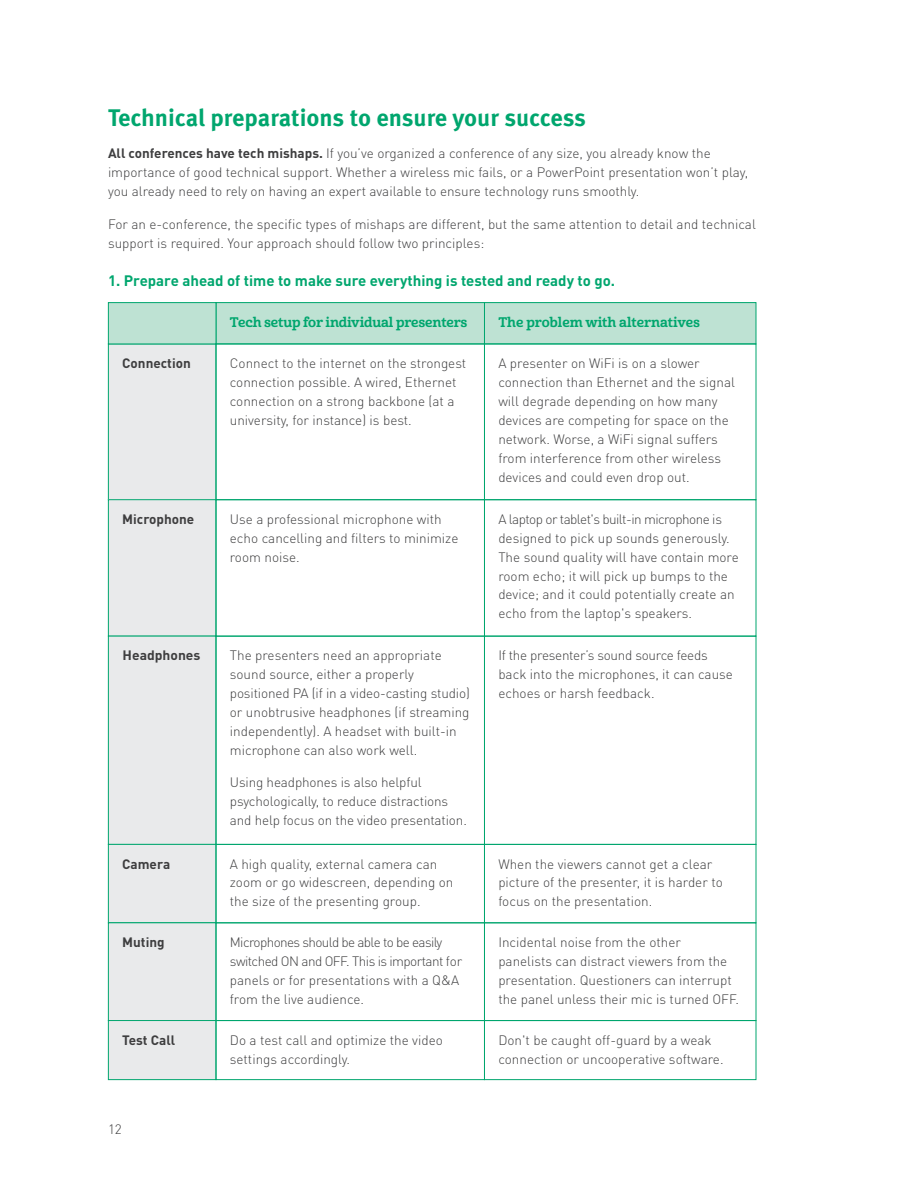
<style>
.page{position:relative;width:918px;height:1188px;background:#fff}
.page>*{position:absolute;margin:0;border:0;box-sizing:border-box;transform-origin:0 0}
.t1{font:700 24px "Meta Pro";letter-spacing:-.005em;color:#00a66e}
.t2{font:700 15px "DIN Pro";color:#00a66e}
.t3{font:300 13.5px/18.9px "DIN Pro";color:#3e3e3f}
.t4{font:300 13.5px/18.9px "DIN Pro";letter-spacing:-.04em;color:#3e3e3f}
.t5{font:13.5px "Cabrito Nor Bol";letter-spacing:-.01em;color:#00a66e}
.t6{font:700 13.5px "DIN Pro";color:#3e3e3f}
.s1{font-weight:700}
</style>
<div class="page">
<div style="left:108px;top:344px;width:108px;height:156px;background:#e9eaeb"></div>
<div style="left:108px;top:344px;width:108px;height:156px;border:1px solid #00a66e"></div>
<div style="left:216px;top:303px;width:268px;height:41px;background:#bee2d3"></div>
<div style="left:216px;top:302px;width:269px;height:42px;border:1px solid #00a66e"></div>
<div style="left:108px;top:302px;width:108px;height:42px;background:#bee2d3;border:1px solid #00a66e"></div>
<div style="left:484px;top:303px;width:272px;height:41px;background:#bee2d3"></div>
<div style="left:484px;top:302px;width:272px;height:42px;border:1px solid #00a66e"></div>
<div style="left:108px;top:500px;width:108px;height:136px;background:#e9eaeb"></div>
<div style="left:108px;top:499px;width:108px;height:138px;border:1px solid #00a66e"></div>
<div style="left:108px;top:636px;width:108px;height:208px;background:#e9eaeb"></div>
<div style="left:108px;top:636px;width:108px;height:209px;border:1px solid #00a66e"></div>
<div style="left:108px;top:844px;width:108px;height:79px;background:#e9eaeb"></div>
<div style="left:108px;top:844px;width:108px;height:79px;border:1px solid #00a66e"></div>
<div style="left:108px;top:923px;width:108px;height:98px;background:#e9eaeb"></div>
<div style="left:108px;top:922px;width:108px;height:99px;border:1px solid #00a66e"></div>
<div style="left:108px;top:1021px;width:108px;height:59px;background:#e9eaeb"></div>
<div style="left:108px;top:1020px;width:108px;height:60px;border:1px solid #00a66e"></div>
<div style="left:216px;top:499px;width:269px;height:138px;border:1px solid #00a66e"></div>
<div style="left:484px;top:499px;width:272px;height:138px;border:1px solid #00a66e"></div>
<div style="left:216px;top:636px;width:269px;height:209px;border:1px solid #00a66e"></div>
<div style="left:484px;top:636px;width:272px;height:209px;border:1px solid #00a66e"></div>
<div style="left:216px;top:844px;width:269px;height:79px;border:1px solid #00a66e"></div>
<div style="left:484px;top:844px;width:272px;height:79px;border:1px solid #00a66e"></div>
<div style="left:216px;top:922px;width:269px;height:99px;border:1px solid #00a66e"></div>
<div style="left:216px;top:1020px;width:269px;height:60px;border:1px solid #00a66e"></div>
<div style="left:484px;top:922px;width:272px;height:99px;border:1px solid #00a66e"></div>
<div style="left:484px;top:1020px;width:272px;height:60px;border:1px solid #00a66e"></div>
<h1 class="t1" style="left:108px;top:103px;width:480px">Technical preparations to ensure your success</h1>
<p class="t3" style="left:108px;top:143px;width:642px"><span class="s1">All conferences have tech mishaps.</span> If you’ve organized a conference of any size, you already know the importance of good technical support. Whether a wireless mic fails, or a PowerPoint presentation won’t play, you already need to rely on having an expert available to ensure technology runs smoothly.</p>
<p class="t3" style="left:108px;top:213px;width:649px">For an e-conference, the specific types of mishaps are different, but the same attention to detail and technical support is required. Your approach should follow two principles:</p>
<p class="t2" style="left:108px;top:268px;width:509px">1. Prepare ahead of time to make sure everything is tested and ready to go.</p>
<p class="t6" style="left:122px;top:352px;width:70px">Connection</p>
<p class="t6" style="left:122px;top:508px;width:73px">Microphone</p>
<p class="t6" style="left:123px;top:644px;width:79px">Headphones</p>
<p class="t6" style="left:122px;top:852px;width:50px">Camera</p>
<p class="t6" style="left:122px;top:931px;width:44px">Muting</p>
<p class="t6" style="left:122px;top:1029px;width:54px">Test Call</p>
<p class="t3" style="left:108px;top:1119px;width:15px">12</p>
<p class="t5" style="left:230px;top:313px;width:239px">Tech setup for individual presenters</p>
<p class="t5" style="left:498px;top:313px;width:203px">The problem with alternatives</p>
<p class="t3" style="left:230px;top:353px;width:238px">Connect to the internet on the strongest connection possible. A wired, Ethernet connection on a strong backbone (at a university, for instance) is best.</p>
<p class="t3" style="left:498px;top:353px;width:238px">A presenter on WiFi is on a slower connection than Ethernet and the signal will degrade depending on how many devices are competing for space on the network. Worse, a WiFi signal suffers from interference from other wireless devices and could even drop out.</p>
<p class="t3" style="left:230px;top:508px;width:230px">Use a professional microphone with echo cancelling and filters to minimize room noise.</p>
<p class="t3" style="left:498px;top:508px;width:242px">A laptop or tablet's built-in microphone is designed to pick up sounds generously.<br>The sound quality will have contain more room echo; it will pick up bumps to the device; and it could potentially create an echo from the laptop's speakers.</p>
<p class="t3" style="left:230px;top:645px;width:242px">The presenters need an appropriate sound source, either a properly positioned PA (if in a video-casting studio) or unobtrusive headphones (if streaming independently). A headset with built-in microphone can also work well.</p>
<p class="t3" style="left:230px;top:772px;width:239px">Using headphones is also helpful psychologically, to reduce distractions and help focus on the video presentation.</p>
<p class="t3" style="left:498px;top:645px;width:236px">If the presenter’s sound source feeds back into the microphones, it can cause echoes or harsh feedback.</p>
<p class="t3" style="left:230px;top:853px;width:225px">A high quality, external camera can zoom or go widescreen, depending on the size of the presenting group.</p>
<p class="t3" style="left:498px;top:853px;width:226px">When the viewers cannot get a clear picture of the presenter, it is harder to focus on the presentation.</p>
<p class="t4" style="left:230px;top:931px;width:234px">Microphones should be able to be easily switched ON and OFF. This is important for panels or for presentations with a Q&amp;A from the live audience.</p>
<p class="t3" style="left:230px;top:1029px;width:215px">Do a test call and optimize the video settings accordingly.</p>
<p class="t3" style="left:498px;top:931px;width:242px">Incidental noise from the other<br>panelists can distract viewers from the presentation. Questioners can interrupt the panel unless their mic is turned OFF.</p>
<p class="t3" style="left:498px;top:1029px;width:227px">Don't be caught off-guard by a weak connection or uncooperative software.</p>
</div>
